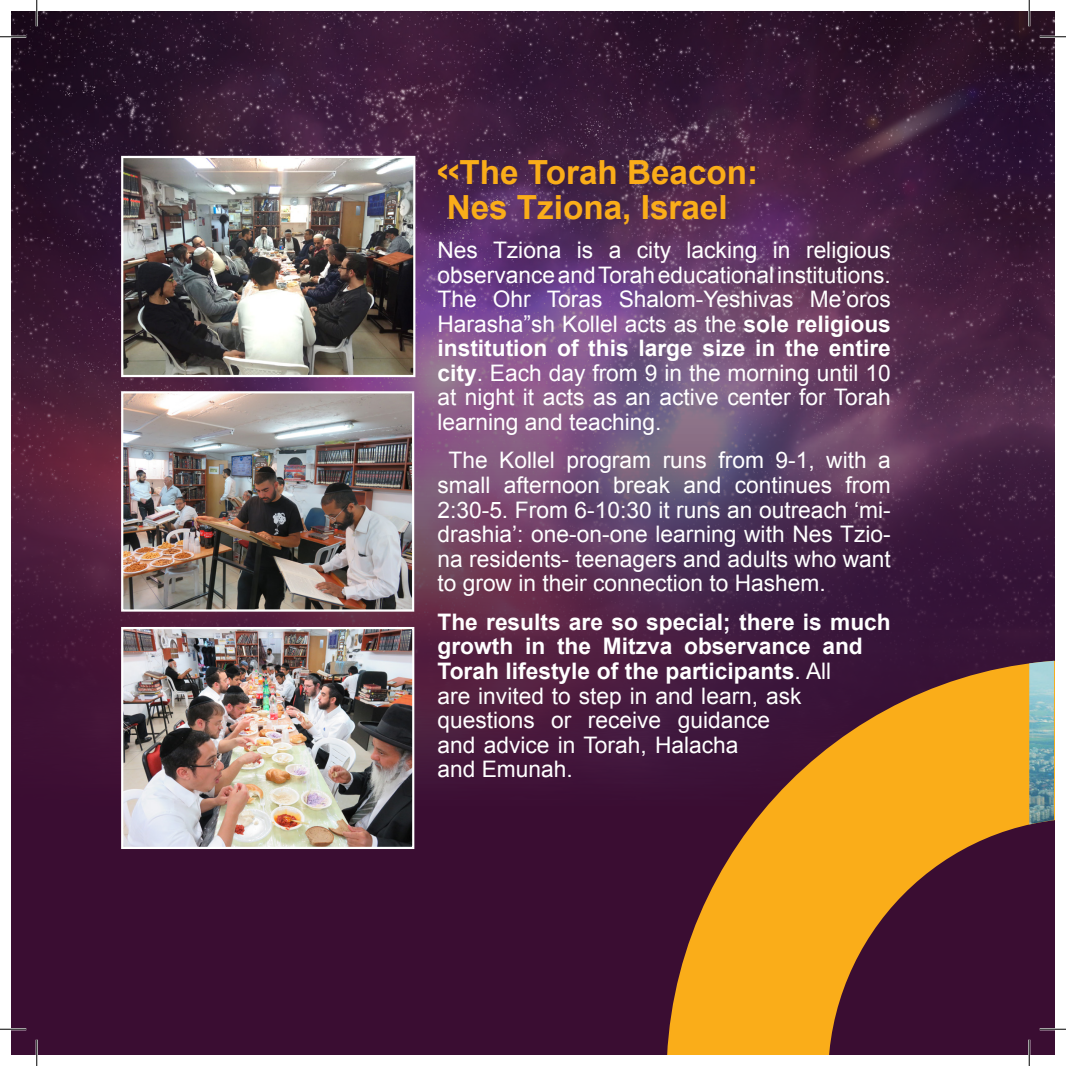
<style>
.page{position:relative;width:1066px;height:1066px;background:#fff}
.page>*{position:absolute;margin:0;border:0;box-sizing:border-box;transform-origin:0 0}
.t1{font:700 33.25px/35.9px "Arial";color:#faad19}
.t2{font:22.75px/24.5px "Arial";color:#fff;text-align:justify}
.t3{font:700 22.75px/24.5px "Arial";color:#fff}
.s1{font-family:"Fb Practica Narrow";font-size:33.77px}
.s2{font-weight:700}
.s3{font-weight:400}
</style>
<div class="page">
<div style="left:12px;top:12px;width:1042px;height:1042px;background:#3a0d32"></div>
<img style="left:12px;top:12px;width:1007px;height:794px">
<img style="left:1019px;top:12px;width:35px;height:641px">
<svg style="left:666px;top:659px;width:388px;height:395px"></svg>
<img style="left:1029px;top:661px;width:25px;height:163px">
<img style="left:124px;top:394px;width:287px;height:214px">
<div style="left:121px;top:391px;width:293px;height:220px;border:2px solid #fff"></div>
<img style="left:124px;top:159px;width:288px;height:215px">
<div style="left:121px;top:156px;width:294px;height:221px;border:2px solid #fff"></div>
<img style="left:124px;top:630px;width:287px;height:216px">
<div style="left:121px;top:627px;width:293px;height:222px;border:2px solid #fff"></div>
<hr style="left:0;top:36px;width:26px;height:2px;background:#fff">
<hr style="left:1039px;top:36px;width:27px;height:2px;background:#fff">
<hr style="left:0;top:1028px;width:26px;height:2px;background:#fff">
<hr style="left:1039px;top:1028px;width:27px;height:2px;background:#fff">
<hr style="left:36px;top:0;width:2px;height:26px;background:#fff">
<hr style="left:36px;top:1039px;width:2px;height:27px;background:#fff">
<hr style="left:1028px;top:0;width:2px;height:26px;background:#fff">
<hr style="left:1028px;top:1039px;width:2px;height:27px;background:#fff">
<svg style="left:0;top:36px;width:26px;height:1px"></svg>
<svg style="left:1039px;top:36px;width:27px;height:1px"></svg>
<svg style="left:0;top:1029px;width:26px;height:1px"></svg>
<svg style="left:1039px;top:1029px;width:27px;height:1px"></svg>
<svg style="left:36px;top:0;width:1px;height:26px"></svg>
<svg style="left:36px;top:1039px;width:1px;height:27px"></svg>
<svg style="left:1029px;top:0;width:1px;height:26px"></svg>
<svg style="left:1029px;top:1039px;width:1px;height:27px"></svg>
<p class="t1" style="left:437px;top:154px;width:322px"><span class="s1">&lt;&lt;</span>The Torah Beacon:<br>Nes Tziona, Israel</p>
<p class="t2" style="left:437px;top:238px;width:455px">Nes Tziona is a city lacking in religious observance and Torah educational institutions.<br>The Ohr Toras Shalom-Yeshivas Me’oros Harasha”sh Kollel acts as the <span class="s2">sole religious institution of this large size in the entire city</span>. Each day from 9 in the morning until 10 at night it acts as an active center for Torah learning and teaching.</p>
<p class="t2" style="left:437px;top:448px;width:455px;text-indent:11px">The Kollel program runs from 9-1, with a small afternoon break and continues from 2:30-5. From 6-10:30 it runs an outreach ‘mi&shy;drashia’: one-on-one learning with Nes Tzio&shy;na residents- teenagers and adults who want to grow in their connection to Hashem.</p>
<p class="t3" style="left:437px;top:610px;width:455px">The results are so special; there is much growth in the Mitzva observance and<br>Torah lifestyle of the participants<span class="s3">. All<br>are invited to step in and learn, ask questions or receive guidance<br>and advice in Torah, Halacha<br>and Emunah.</span></p>
</div>
